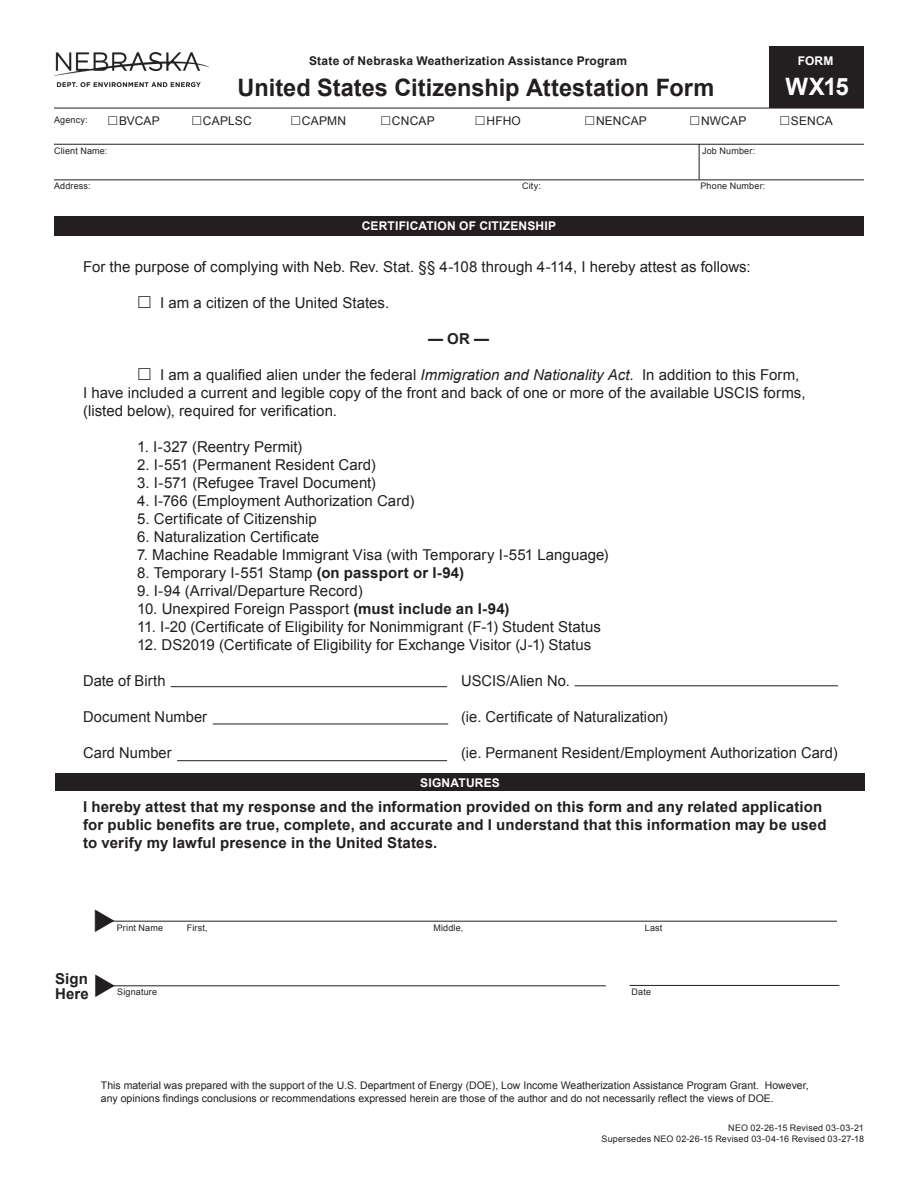
<style>
.page{position:relative;width:918px;height:1188px;background:#fff}
.page>*{position:absolute;margin:0;border:0;box-sizing:border-box;transform-origin:0 0}
.t1{font:700 24px "Arial";color:#231f20}
.t2{font:700 24px "Arial";color:#fff}
.t3{font:15px/18px "Arial";letter-spacing:.005em;color:#231f20}
.t4{font:700 15px/18px "Arial";letter-spacing:.01em;color:#231f20}
.t5{font:700 12px "Arial";letter-spacing:.02em;color:#231f20}
.t6{font:12px "Arial";letter-spacing:.01em;color:#231f20}
.t7{font:700 12px "Arial";letter-spacing:.015em;color:#fff}
.t8{font:10.5px/13.5px "Arial";color:#231f20}
.t9{font:9px "Arial";letter-spacing:.02em;color:#231f20}
.s1{font-style:italic}
.s2{font-weight:700}
</style>
<div class="page">
<hr style="left:54px;top:108px;width:810px;height:1px;background:#231f20">
<hr style="left:54px;top:144px;width:810px;height:1px;background:#231f20">
<hr style="left:699px;top:144px;width:1px;height:36px;background:#231f20">
<div style="left:770px;top:47px;width:94px;height:61px;background:#231f20"></div>
<div style="left:54px;top:217px;width:810px;height:19px;background:#231f20"></div>
<hr style="left:54px;top:179px;width:810px;height:1px;background:#231f20">
<hr style="left:107px;top:921px;width:730px;height:1px;background:#231f20">
<div style="left:55px;top:773px;width:810px;height:18px;background:#231f20"></div>
<hr style="left:107px;top:985px;width:499px;height:1px;background:#231f20">
<hr style="left:630px;top:985px;width:209px;height:1px;background:#231f20">
<hr style="left:171px;top:686px;width:276px;height:1px;background:#231f20">
<hr style="left:213px;top:724px;width:235px;height:1px;background:#231f20">
<hr style="left:177px;top:760px;width:270px;height:1px;background:#231f20">
<hr style="left:575px;top:685px;width:263px;height:1px;background:#231f20">
<img style="left:54px;top:52px;width:155px;height:35px">
<svg style="left:106px;top:920px;width:9px;height:2px"></svg>
<svg style="left:106px;top:985px;width:9px;height:2px"></svg>
<p class="t5" style="left:309px;top:53px;width:320px">State of Nebraska Weatherization Assistance Program</p>
<p class="t1" style="left:238px;top:72px;width:478px">United States Citizenship Attestation Form</p>
<p class="t7" style="left:798px;top:53px;width:37px">FORM</p>
<p class="t2" style="left:786px;top:71px;width:65px">WX15</p>
<p class="t9" style="left:54px;top:114px;width:35px">Agency:</p>
<p class="t9" style="left:54px;top:145px;width:55px">Client Name:</p>
<p class="t9" style="left:702px;top:145px;width:55px">Job Number:</p>
<p class="t9" style="left:54px;top:179px;width:38px">Address:</p>
<p class="t9" style="left:522px;top:179px;width:20px">City:</p>
<p class="t9" style="left:700px;top:179px;width:66px">Phone Number:</p>
<p class="t6" style="left:119px;top:113px;width:42px">BVCAP</p>
<p class="t6" style="left:203px;top:113px;width:50px">CAPLSC</p>
<p class="t6" style="left:302px;top:113px;width:46px">CAPMN</p>
<p class="t6" style="left:392px;top:113px;width:44px">CNCAP</p>
<p class="t6" style="left:486px;top:113px;width:36px">HFHO</p>
<p class="t6" style="left:596px;top:113px;width:52px">NENCAP</p>
<p class="t6" style="left:701px;top:113px;width:47px">NWCAP</p>
<p class="t6" style="left:791px;top:113px;width:43px">SENCA</p>
<p class="t7" style="left:362px;top:218px;width:196px">CERTIFICATION OF CITIZENSHIP</p>
<p class="t3" style="left:83px;top:258px;width:669px">For the purpose of complying with Neb. Rev. Stat. §§ 4-108 through 4-114, I hereby attest as follows:</p>
<p class="t3" style="left:160px;top:294px;width:231px">I am a citizen of the United States.</p>
<p class="t4" style="left:428px;top:330px;width:63px">— OR —</p>
<p class="t3" style="left:83px;top:366px;width:724px;text-indent:77px">I am a qualified alien under the federal <span class="s1">Immigration and Nationality Act</span>. In addition to this Form,<br>I have included a current and legible copy of the front and back of one or more of the available USCIS forms, (listed below), required for verification.</p>
<p class="t3" style="left:137px;top:438px;width:167px">1. I-327 (Reentry Permit)</p>
<p class="t3" style="left:137px;top:456px;width:240px">2. I-551 (Permanent Resident Card)</p>
<p class="t3" style="left:137px;top:474px;width:240px">3. I-571 (Refugee Travel Document)</p>
<p class="t3" style="left:137px;top:492px;width:279px">4. I-766 (Employment Authorization Card)</p>
<p class="t3" style="left:137px;top:510px;width:181px">5. Certificate of Citizenship</p>
<p class="t3" style="left:137px;top:528px;width:183px">6. Naturalization Certificate</p>
<p class="t3" style="left:137px;top:546px;width:473px">7. Machine Readable Immigrant Visa (with Temporary I-551 Language)</p>
<p class="t3" style="left:137px;top:564px;width:328px">8. Temporary I-551 Stamp <span class="s2">(on passport or I-94)</span></p>
<p class="t3" style="left:137px;top:582px;width:227px">9. I-94 (Arrival/Departure Record)</p>
<p class="t3" style="left:137px;top:600px;width:374px">10. Unexpired Foreign Passport <span class="s2">(must include an I-94)</span></p>
<p class="t3" style="left:137px;top:618px;width:465px">11. I-20 (Certificate of Eligibility for Nonimmigrant (F-1) Student Status</p>
<p class="t3" style="left:137px;top:636px;width:456px">12. DS2019 (Certificate of Eligibility for Exchange Visitor (J-1) Status</p>
<p class="t3" style="left:83px;top:672px;width:84px">Date of Birth</p>
<p class="t3" style="left:461px;top:672px;width:110px">USCIS/Alien No.</p>
<p class="t3" style="left:83px;top:708px;width:125px">Document Number</p>
<p class="t3" style="left:461px;top:708px;width:208px">(ie. Certificate of Naturalization)</p>
<p class="t3" style="left:83px;top:744px;width:90px">Card Number</p>
<p class="t3" style="left:461px;top:744px;width:378px">(ie. Permanent Resident/Employment Authorization Card)</p>
<p class="t4" style="left:83px;top:798px;width:745px">I hereby attest that my response and the information provided on this form and any related application for public benefits are true, complete, and accurate and I understand that this information may be used to verify my lawful presence in the United States.</p>
<p class="t7" style="left:420px;top:774px;width:81px">SIGNATURES</p>
<p class="t9" style="left:117px;top:922px;width:48px">Print Name</p>
<p class="t9" style="left:187px;top:922px;width:22px">First,</p>
<p class="t9" style="left:433px;top:922px;width:32px">Middle,</p>
<p class="t9" style="left:645px;top:922px;width:19px">Last</p>
<p class="t4" style="left:55px;top:970px;width:34px">Sign</p>
<p class="t4" style="left:55px;top:985px;width:35px">Here</p>
<p class="t9" style="left:117px;top:986px;width:41px">Signature</p>
<p class="t9" style="left:632px;top:986px;width:21px">Date</p>
<p class="t8" style="left:101px;top:1078px;width:709px">This material was prepared with the support of the U.S. Department of Energy (DOE), Low Income Weatherization Assistance Program Grant. However, any opinions findings conclusions or recommendations expressed herein are those of the author and do not necessarily reflect the views of DOE.</p>
<p class="t9" style="left:728px;top:1122px;width:137px">NEO 02-26-15 Revised 03-03-21</p>
<p class="t9" style="left:601px;top:1133px;width:264px">Supersedes NEO 02-26-15 Revised 03-04-16 Revised 03-27-18</p>
</div>
